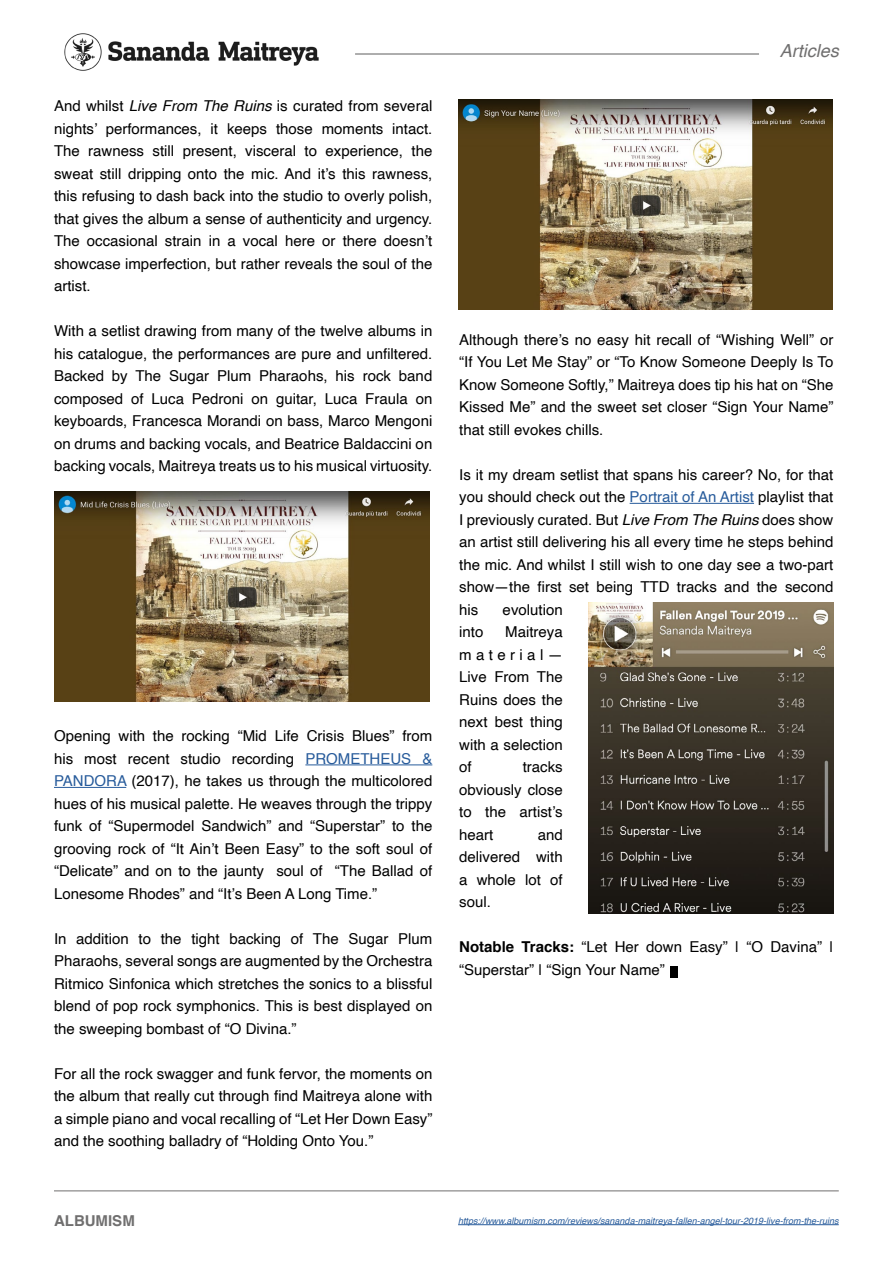
<style>
.page{position:relative;width:893px;height:1263px;background:#fff}
.page>*{position:absolute;margin:0;border:0;box-sizing:border-box;transform-origin:0 0}
.t1{font:italic 18px "Helvetica";color:#706f6f}
.t2{font:15px/22.5px "Helvetica";color:#000;text-align:justify}
.t3{font:700 15px "Helvetica";color:#706f6f}
.t4{font:italic 9px "Helvetica";color:#275b9b}
.s1{font-style:italic}
.s2{color:#275b9b}
.s3{font-weight:700}
</style>
<div class="page">
<hr style="left:630px;top:503px;width:124px;height:1px;background:#275b9b">
<hr style="left:305px;top:764px;width:127px;height:1px;background:#275b9b">
<hr style="left:54px;top:787px;width:72px;height:1px;background:#275b9b">
<img style="left:64px;top:33px;width:255px;height:38px">
<hr style="left:355px;top:53px;width:404px;height:2px;background:#706f6f">
<hr style="left:54px;top:1190px;width:785px;height:1px;background:#706f6f">
<hr style="left:458px;top:1224px;width:381px;height:1px;background:#275b9b">
<img style="left:588px;top:602px;width:245px;height:311px">
<img style="left:55px;top:492px;width:375px;height:210px">
<img style="left:459px;top:100px;width:373px;height:210px">
<div style="left:670px;top:966px;width:8px;height:12px;background:#000"></div>
<p class="t2" style="left:54px;top:95px;width:380px">And whilst <span class="s1">Live From The Ruins</span> is curated from several nights’ performances, it keeps those moments intact.<br>The rawness still present, visceral to experience, the sweat still dripping onto the mic. And it’s this rawness, this refusing to dash back into the studio to overly polish, that gives the album a sense of authenticity and urgency.<br>The occasional strain in a vocal here or there doesn’t showcase imperfection, but rather reveals the soul of the artist.</p>
<p class="t2" style="left:54px;top:320px;width:380px">With a setlist drawing from many of the twelve albums in his catalogue, the performances are pure and unfiltered.<br>Backed by The Sugar Plum Pharaohs, his rock band composed of Luca Pedroni on guitar, Luca Fraula on keyboards, Francesca Morandi on bass, Marco Mengoni on drums and backing vocals, and Beatrice Baldaccini on backing vocals, Maitreya treats us to his musical virtuosity.</p>
<p class="t2" style="left:54px;top:725px;width:380px">Opening with the rocking “Mid Life Crisis Blues” from his most recent studio recording <span class="s2">PROMETHEUS &amp; PANDORA</span> (2017), he takes us through the multicolored hues of his musical palette. He weaves through the trippy funk of “Supermodel Sandwich” and “Superstar” to the grooving rock of “It Ain’t Been Easy” to the soft soul of “Delicate” and on to the jaunty soul of “The Ballad of Lonesome Rhodes” and “It’s Been A Long Time.”</p>
<p class="t2" style="left:54px;top:928px;width:380px">In addition to the tight backing of The Sugar Plum Pharaohs, several songs are augmented by the Orchestra Ritmico Sinfonica which stretches the sonics to a blissful blend of pop rock symphonics. This is best displayed on the sweeping bombast of “O Divina.”</p>
<p class="t2" style="left:54px;top:1063px;width:380px">For all the rock swagger and funk fervor, the moments on the album that really cut through find Maitreya alone with a simple piano and vocal recalling of “Let Her Down Easy” and the soothing balladry of “Holding Onto You.”</p>
<p class="t1" style="left:780px;top:36px;width:61px">Articles</p>
<p class="t2" style="left:459px;top:329px;width:376px">Although there’s no easy hit recall of “Wishing Well” or “If You Let Me Stay” or “To Know Someone Deeply Is To Know Someone Softly,” Maitreya does tip his hat on “She Kissed Me” and the sweet set closer “Sign Your Name” that still evokes chills.</p>
<p class="t2" style="left:459px;top:464px;width:376px">Is it my dream setlist that spans his career? No, for that you should check out the <span class="s2">Portrait of An Artist</span> playlist that I previously curated. But <span class="s1">Live From The Ruins</span> does show an artist still delivering his all every time he steps behind the mic. And whilst I still wish to one day see a two-part show—the first set being TTD tracks and the second his</p>
<p class="t2" style="left:503px;top:599px;width:62px">evolution</p>
<p class="t2" style="left:459px;top:621px;width:105px;text-indent:46px">Maitreya material— Live From The Ruins does the next best thing with a selection of</p>
<p class="t2" style="left:459px;top:621px;width:26px">into</p>
<p class="t2" style="left:459px;top:756px;width:105px;text-indent:63px">tracks obviously close to the artist’s heart</p>
<p class="t2" style="left:459px;top:824px;width:105px;text-indent:78px">and delivered with a whole lot of soul.</p>
<p class="t2" style="left:459px;top:936px;width:376px"><span class="s3">Notable Tracks:</span> “Let Her down Easy” | “O Davina” | “Superstar” | “Sign Your Name”</p>
<p class="t3" style="left:54px;top:1209px;width:82px">ALBUMISM</p>
<p class="t4" style="left:458px;top:1214px;width:382px">https://www.albumism.com/reviews/sananda-maitreya-fallen-angel-tour-2019-live-from-the-ruins</p>
</div>
